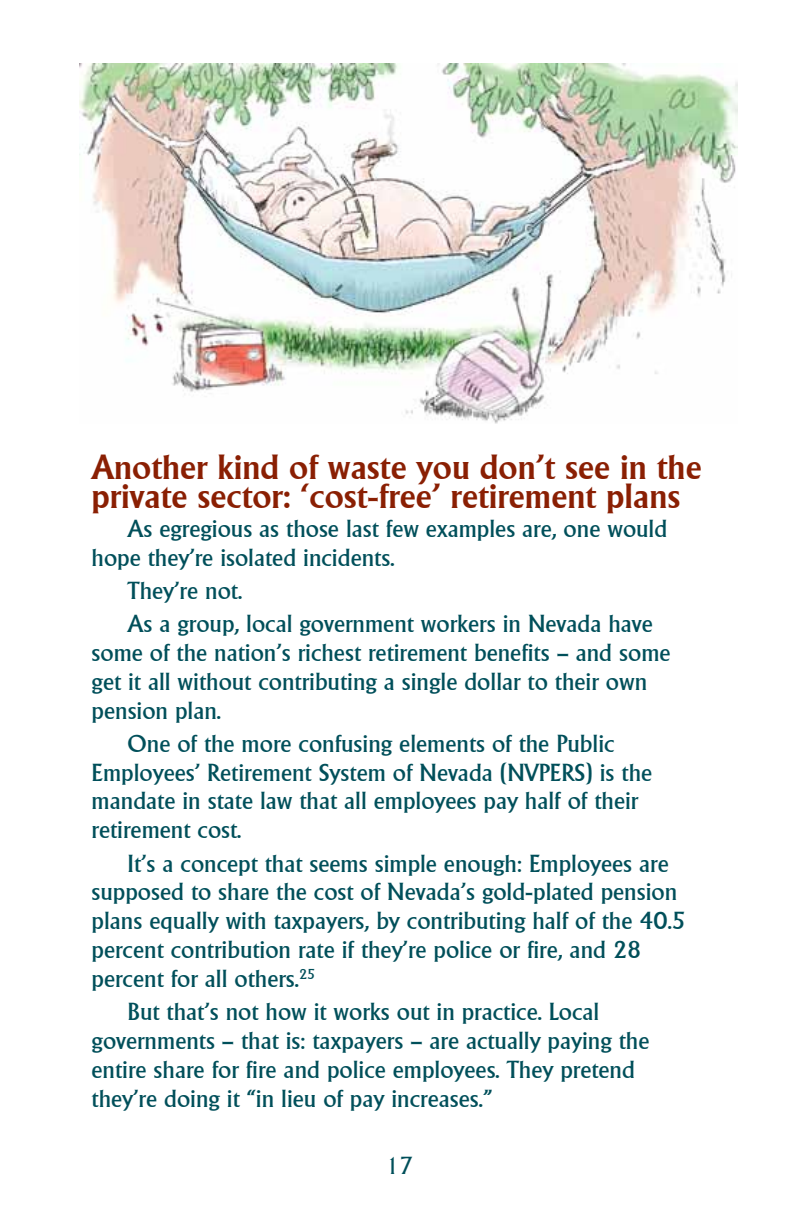
<style>
.page{position:relative;width:792px;height:1224px;background:#fff}
.page>*{position:absolute;margin:0;border:0;box-sizing:border-box;transform-origin:0 0}
.t1{font:700 34px/28.8px "Alberta";color:#8a1f03}
.t2{font:24px/28.8px "Alberta";color:#004f5a}
.t3{font:300 24px "Alberta";color:#004f5a}
</style>
<div class="page">
<img style="left:80px;top:64px;width:658px;height:360px">
<h1 class="t1" style="left:92px;top:453px;width:612px">Another kind of waste you don’t see in the private sector: ‘cost-free’ retirement plans</h1>
<p class="t2" style="left:92px;top:514px;width:577px;text-indent:36px">As egregious as those last few examples are, one would hope they’re isolated incidents.</p>
<p class="t2" style="left:128px;top:574px;width:527px;line-height:33.2px">They’re not.<br>As a group, local government workers in Nevada have</p>
<p class="t2" style="left:92px;top:638px;width:580px">some of the nation’s richest retirement benefits — and some get it all without contributing a single dollar to their own pension plan.</p>
<p class="t2" style="left:92px;top:729px;width:562px;text-indent:36px">One of the more confusing elements of the Public Employees’ Retirement System of Nevada (NVPERS) is the mandate in state law that all employees pay half of their retirement cost.</p>
<p class="t2" style="left:92px;top:849px;width:596px;text-indent:36px">It’s a concept that seems simple enough: Employees are supposed to share the cost of Nevada’s gold-plated pension plans equally with taxpayers, by contributing half of the 40.5 percent contribution rate if they’re police or fire, and 28 percent for all others.<sup>25</sup></p>
<p class="t2" style="left:92px;top:997px;width:559px;text-indent:36px">But that’s not how it works out in practice. Local governments — that is: taxpayers — are actually paying the entire share for fire and police employees. They pretend they’re doing it “in lieu of pay increases.”</p>
<p class="t3" style="left:386px;top:1152px;width:30px">17</p>
</div>
